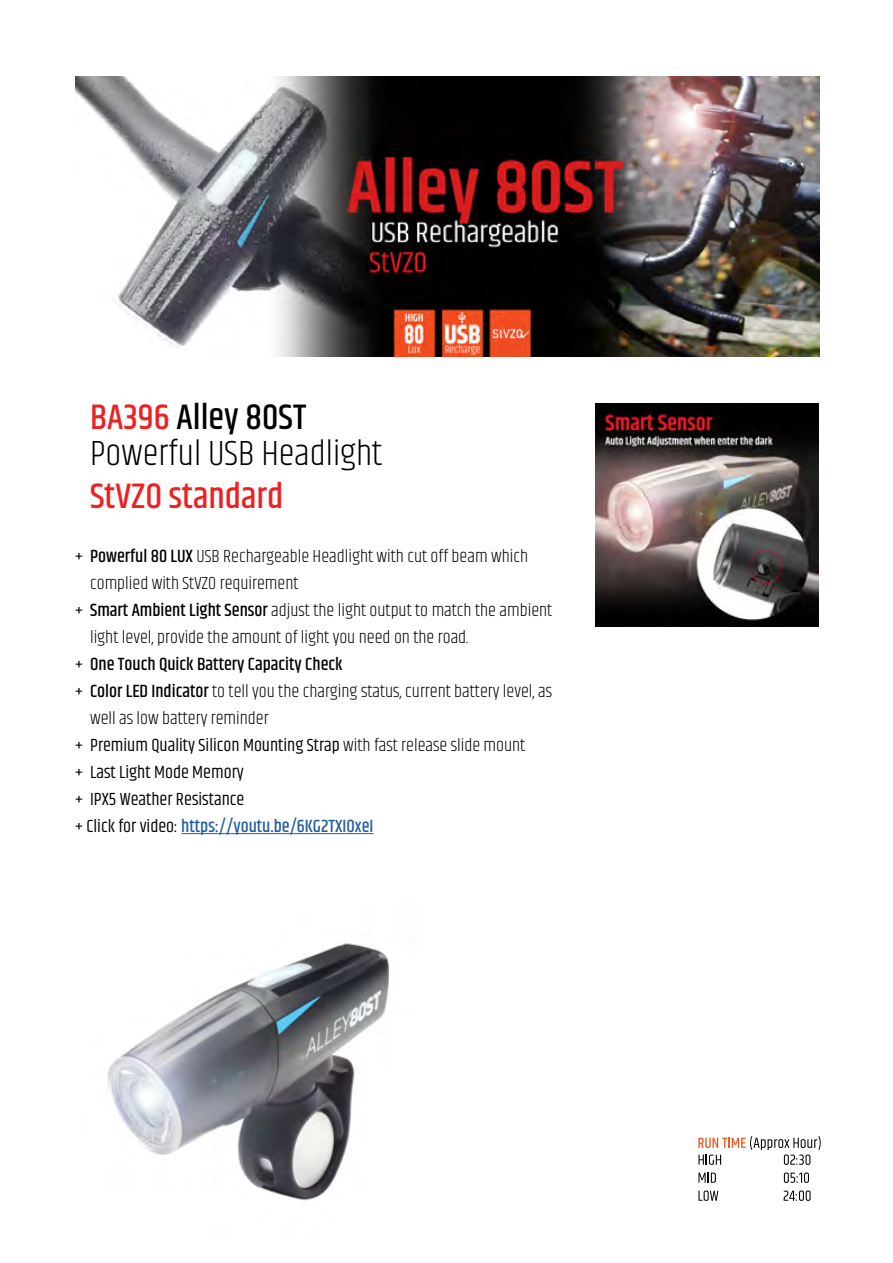
<style>
.page{position:relative;width:893px;height:1263px;background:#fff}
.page>*{position:absolute;margin:0;border:0;box-sizing:border-box;transform-origin:0 0}
.t1{font:300 36px/36px "Khand";color:#000}
.t2{font:500 36px "Khand";color:#ed2124}
.t3{font:300 18px "Khand";color:#000}
.t4{font:18px "Khand";color:#000}
.t5{font:500 18px "Khand";color:#215e9e}
.t6{font:500 18px "Khand";color:#000}
.s1{font-weight:500;color:#ed2124}
.s2{font-weight:500}
.s3{font-weight:400}
.s4{font-weight:300}
.s5{font-weight:400;color:#000}
</style>
<div class="page">
<img style="left:75px;top:77px;width:744px;height:279px">
<hr style="left:181px;top:833px;width:192px;height:1px;background:#215e9e">
<img style="left:107px;top:943px;width:282px;height:258px">
<img style="left:595px;top:403px;width:223px;height:223px">
<svg style="left:698px;top:1136px;width:123px;height:29px"></svg>
<svg style="left:698px;top:1173px;width:18px;height:10px"></svg>
<svg style="left:784px;top:1172px;width:25px;height:11px"></svg>
<svg style="left:698px;top:1190px;width:20px;height:11px"></svg>
<svg style="left:784px;top:1190px;width:27px;height:11px"></svg>
<h1 class="t1" style="left:90px;top:401px;width:294px"><span class="s1">BA396</span> <span class="s2">Alley 80ST<br></span>Powerful USB Headlight</h1>
<h1 class="t2" style="left:90px;top:474px;width:195px">StVZO standard</h1>
<p class="t3" style="left:75px;top:546px;width:454px"><span class="s3">+</span> <span class="s2">Powerful 80 LUX</span> USB Rechargeable Headlight with cut off beam which</p>
<p class="t3" style="left:90px;top:573px;width:210px">complied with StVZO requirement</p>
<p class="t3" style="left:75px;top:600px;width:479px"><span class="s3">+</span> <span class="s2">Smart Ambient Light Sensor</span> adjust the light output to match the ambient</p>
<p class="t3" style="left:90px;top:627px;width:380px">light level, provide the amount of light you need on the road.</p>
<p class="t6" style="left:75px;top:653px;width:269px"><span class="s3">+</span> One Touch Quick Battery Capacity Check</p>
<p class="t3" style="left:75px;top:681px;width:479px"><span class="s3">+</span> <span class="s2">Color LED Indicator</span> to tell you the charging status, current battery level, as</p>
<p class="t3" style="left:90px;top:708px;width:180px">well as low battery reminder</p>
<p class="t4" style="left:75px;top:734px;width:452px">+ Premium Quality Silicon Mounting Strap <span class="s4">with fast release slide mount</span></p>
<p class="t4" style="left:75px;top:761px;width:170px">+ Last Light Mode Memory</p>
<p class="t4" style="left:75px;top:788px;width:171px">+ IPX5 Weather Resistance</p>
<p class="t5" style="left:75px;top:815px;width:300px"><span class="s5">+ Click for video:</span> https://youtu.be/6KG2TXIOxeI</p>
</div>
